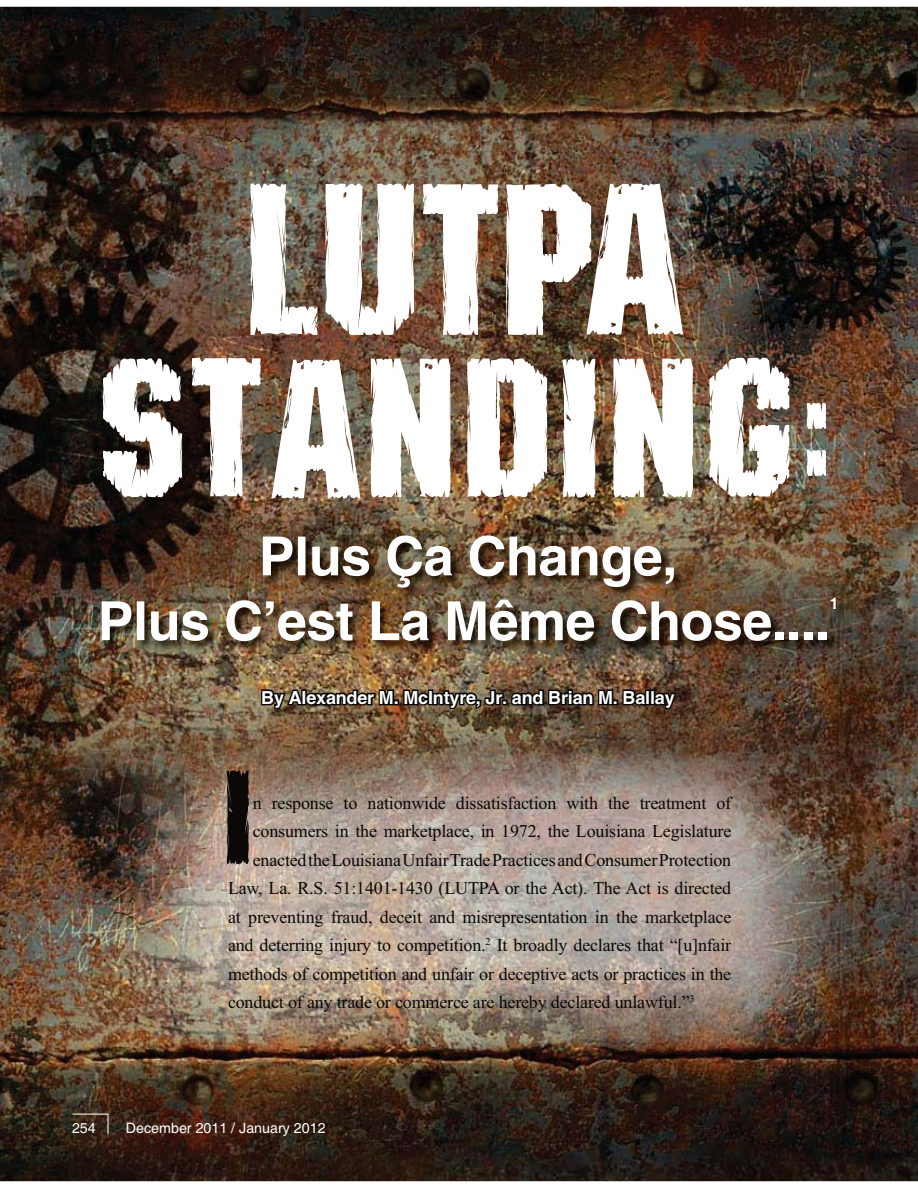
<style>
.page{position:relative;width:918px;height:1188px;background:#fff}
.page>*{position:absolute;margin:0;border:0;box-sizing:border-box;transform-origin:0 0}
.t1{font:700 54px/64.8px "Helvetica";letter-spacing:-.01em;color:#fff;text-align:center}
.t2{font:18px "Times New Roman";letter-spacing:-.01em;color:#0a0908}
.t3{font:700 18px "Helvetica";letter-spacing:-.01em;color:#fff}
.t4{font:700 15.75px "Helvetica";color:#fff}
.t5{font:14.25px "Helvetica";color:#fff}
</style>
<div class="page">
<img style="left:0;top:7px;width:918px;height:1174px">
<img style="left:103px;top:357px;width:723px;height:141px">
<svg style="left:250px;top:184px;width:433px;height:151px"></svg>
<img style="left:100px;top:534px;width:747px;height:119px">
<img style="left:260px;top:665px;width:418px;height:58px">
<svg style="left:226px;top:770px;width:23px;height:94px;background:#1f1b17"></svg>
<hr style="left:72px;top:1114px;width:36px;height:1px;background:#fff">
<svg style="left:108px;top:1114px;width:1px;height:20px"></svg>
<h1 class="t1" style="left:98px;top:529px;width:734px">Plus Ça Change,<br>Plus C’est La Même Chose....</h1>
<p class="t4" style="left:830px;top:597px;width:10px">1</p>
<p class="t3" style="left:261px;top:691px;width:415px">By Alexander M. McIntyre, Jr. and Brian M. Ballay</p>
<p class="t2" style="left:253px;top:796px;width:480px">n response to nationwide dissatisfaction with the treatment of</p>
<p class="t2" style="left:253px;top:825px;width:480px">consumers in the marketplace, in 1972, the Louisiana Legislature</p>
<p class="t2" style="left:253px;top:853px;width:480px">enacted the Louisiana Unfair Trade Practices and Consumer Protection</p>
<p class="t2" style="left:228px;top:882px;width:505px">Law, La. R.S. 51:1401-1430 (LUTPA or the Act). The Act is directed</p>
<p class="t2" style="left:228px;top:910px;width:505px">at preventing fraud, deceit and misrepresentation in the marketplace</p>
<p class="t2" style="left:228px;top:939px;width:505px">and deterring injury to competition.<sup>2</sup> It broadly declares that “[u]nfair</p>
<p class="t2" style="left:228px;top:967px;width:505px">methods of competition and unfair or deceptive acts or practices in the</p>
<p class="t2" style="left:228px;top:996px;width:468px">conduct of any trade or commerce are hereby declared unlawful.”<sup>3</sup></p>
<p class="t5" style="left:72px;top:1123px;width:25px">254</p>
<p class="t5" style="left:126px;top:1123px;width:201px">December 2011 / January 2012</p>
</div>
